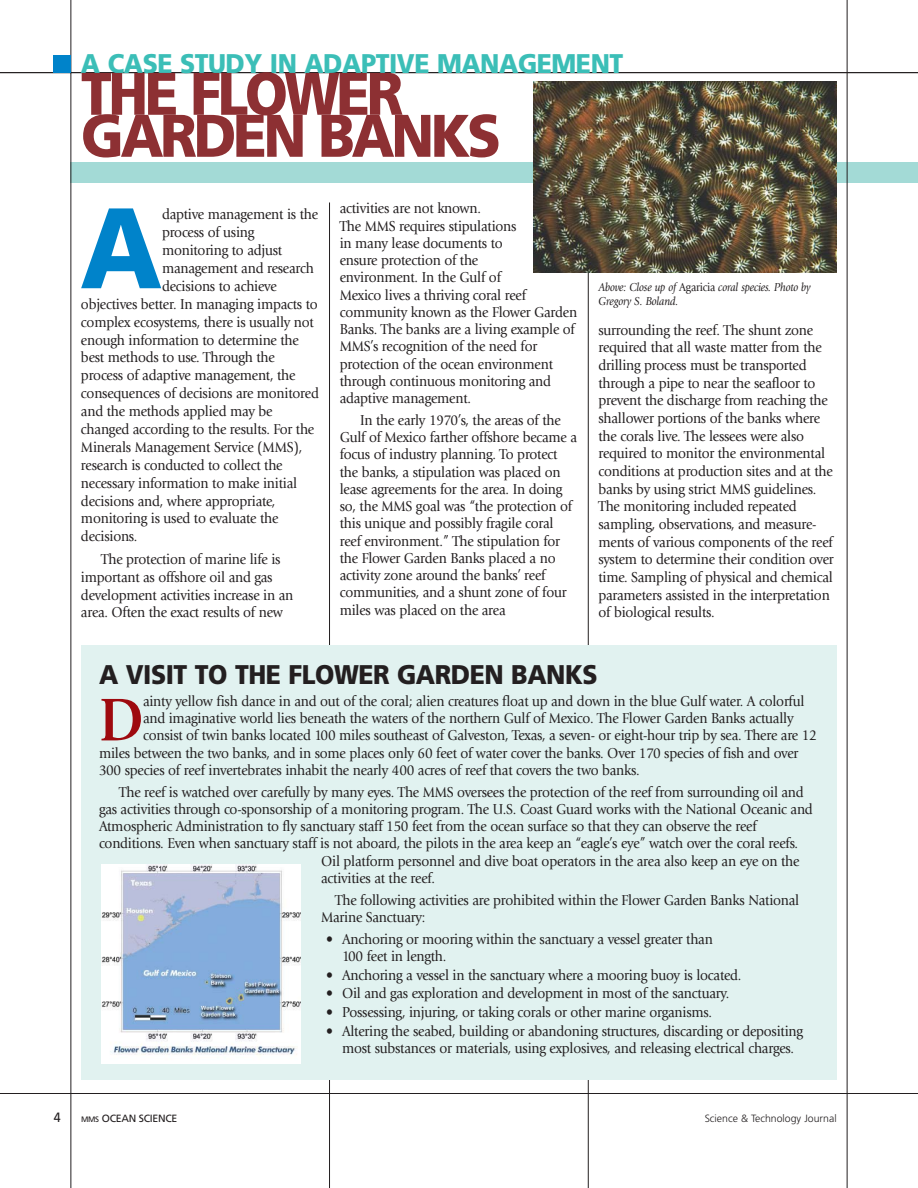
<style>
.page{position:relative;width:918px;height:1188px;background:#fff}
.page>*{position:absolute;margin:0;border:0;box-sizing:border-box;transform-origin:0 0}
.t1{font:900 114.3px "Frutiger";color:#0083ca;scale:.92 1}
.t2{font:700 62.85px "Giovanni";color:#9e0a0f;scale:.9 1}
.t3{font:900 60px "Frutiger";letter-spacing:-.06em;color:#8d3033;scale:.92 1}
.t4{font:900 27px "Frutiger";letter-spacing:-.02em;color:#3bbeb7;scale:.92 1}
.t5{font:900 27px "Frutiger";letter-spacing:-.02em;color:#231f20;scale:.92 1}
.t6{font:15px/17.2px "Giovanni";letter-spacing:-.015em;color:#231f20;scale:.92 1}
.t7{font:13.5px "Frutiger";color:#231f20;scale:.92 1}
.t8{font:italic 12px/13.5px "Giovanni";letter-spacing:-.015em;color:#231f20;scale:.91 1}
.t9{font:300 10.5px "Frutiger";color:#231f20}
.t10{font:10.5px "Frutiger";letter-spacing:-.03em;color:#231f20}
.s1{font-style:normal}
.s2{font-size:7.8px}
</style>
<div class="page">
<div style="left:71px;top:162px;width:847px;height:20px;background:#a3dad6"></div>
<hr style="left:71px;top:0;width:1px;height:1188px;background:#231f20">
<hr style="left:0;top:72px;width:918px;height:1px;background:#231f20">
<div style="left:54px;top:56px;width:17px;height:17px;background:#0083ca"></div>
<hr style="left:0;top:1093px;width:918px;height:1px;background:#231f20">
<hr style="left:847px;top:0;width:1px;height:1188px;background:#231f20">
<hr style="left:588px;top:202px;width:1px;height:986px;background:#231f20">
<hr style="left:329px;top:202px;width:1px;height:986px;background:#231f20">
<div style="left:81px;top:646px;width:756px;height:434px;background:#e1f2f0"></div>
<img style="left:101px;top:864px;width:200px;height:199px">
<img style="left:534px;top:81px;width:303px;height:191px">
<h3 class="t4" style="left:81px;top:53px;width:591px">A CASE STUDY IN ADAPTIVE MANAGEMENT</h3>
<h3 class="t3" style="left:81px;top:70px;width:352px">THE FLOWER</h3>
<h3 class="t3" style="left:81px;top:112px;width:458px">GARDEN BANKS</h3>
<h1 class="t1" style="left:80px;top:203px;width:90px">A</h1>
<p class="t6" style="left:162px;top:207px;width:171px">daptive management is the</p>
<p class="t6" style="left:162px;top:225px;width:102px">process of using</p>
<p class="t6" style="left:162px;top:243px;width:132px">monitoring to adjust</p>
<p class="t6" style="left:162px;top:261px;width:167px">management and research</p>
<p class="t6" style="left:162px;top:279px;width:126px">decisions to achieve</p>
<p class="t6" style="left:81px;top:296px;width:259px">objectives better. In managing impacts to</p>
<p class="t6" style="left:81px;top:314px;width:255px">complex ecosystems, there is usually not</p>
<p class="t6" style="left:81px;top:332px;width:238px">enough information to determine the</p>
<p class="t6" style="left:81px;top:350px;width:212px">best methods to use. Through the</p>
<p class="t6" style="left:81px;top:368px;width:235px">process of adaptive management, the</p>
<p class="t6" style="left:81px;top:386px;width:260px">consequences of decisions are monitored</p>
<p class="t6" style="left:81px;top:404px;width:210px">and the methods applied may be</p>
<p class="t6" style="left:81px;top:422px;width:255px">changed according to the results. For the</p>
<p class="t6" style="left:81px;top:440px;width:242px">Minerals Management Service (MMS),</p>
<p class="t6" style="left:81px;top:458px;width:221px">research is conducted to collect the</p>
<p class="t6" style="left:81px;top:475px;width:236px">necessary information to make initial</p>
<p class="t6" style="left:81px;top:493px;width:213px">decisions and, where appropriate,</p>
<p class="t6" style="left:81px;top:511px;width:216px">monitoring is used to evaluate the</p>
<p class="t6" style="left:81px;top:529px;width:63px">decisions.</p>
<p class="t6" style="left:81px;top:551px;width:232px;line-height:17.9px;text-indent:20px">The protection of marine life is important as offshore oil and gas development activities increase in an area. Often the exact results of new</p>
<p class="t6" style="left:340px;top:201px;width:260px">activities are not known.<br>The MMS requires stipulations<br>in many lease documents to<br>ensure protection of the<br>environment. In the Gulf of<br>Mexico lives a thriving coral reef community known as the Flower Garden<br>Banks. The banks are a living example of<br>MMS’s recognition of the need for protection of the ocean environment through continuous monitoring and adaptive management.</p>
<p class="t6" style="left:340px;top:413px;width:260px;text-indent:20px">In the early 1970’s, the areas of the Gulf of Mexico farther offshore became a focus of industry planning. To protect the banks, a stipulation was placed on lease agreements for the area. In doing so, the MMS goal was “the protection of this unique and possibly fragile coral reef environment.” The stipulation for the Flower Garden Banks placed a no activity zone around the banks’ reef communities, and a shunt zone of four miles was placed on the area</p>
<p class="t8" style="left:598px;top:282px;width:235px">Above: Close up of <span class="s1">Agaricia</span> coral species. Photo by<br>Gregory S. Boland.</p>
<p class="t6" style="left:598px;top:322px;width:257px;line-height:17.7px">surrounding the reef. The shunt zone required that all waste matter from the drilling process must be transported through a pipe to near the seafloor to prevent the discharge from reaching the shallower portions of the banks where the corals live. The lessees were also required to monitor the environmental conditions at production sites and at the banks by using strict MMS guidelines.<br>The monitoring included repeated sampling, observations, and measure&shy;ments of various components of the reef system to determine their condition over time. Sampling of physical and chemical parameters assisted in the interpretation of biological results.</p>
<h3 class="t5" style="left:99px;top:664px;width:544px">A VISIT TO THE FLOWER GARDEN BANKS</h3>
<h2 class="t2" style="left:99px;top:695px;width:52px">D</h2>
<p class="t6" style="left:143px;top:694px;width:720px">ainty yellow fish dance in and out of the coral; alien creatures float up and down in the blue Gulf water. A colorful</p>
<p class="t6" style="left:143px;top:711px;width:709px">and imaginative world lies beneath the waters of the northern Gulf of Mexico. The Flower Garden Banks actually</p>
<p class="t6" style="left:143px;top:728px;width:734px">consist of twin banks located 100 miles southeast of Galveston, Texas, a seven- or eight-hour trip by sea. There are 12</p>
<p class="t6" style="left:99px;top:745px;width:762px">miles between the two banks, and in some places only 60 feet of water cover the banks. Over 170 species of fish and over</p>
<p class="t6" style="left:99px;top:763px;width:589px">300 species of reef invertebrates inhabit the nearly 400 acres of reef that covers the two banks.</p>
<p class="t6" style="left:119px;top:784px;width:746px">The reef is watched over carefully by many eyes. The MMS oversees the protection of the reef from surrounding oil and</p>
<p class="t6" style="left:99px;top:802px;width:777px">gas activities through co-sponsorship of a monitoring program. The U.S. Coast Guard works with the National Oceanic and</p>
<p class="t6" style="left:99px;top:819px;width:716px">Atmospheric Administration to fly sanctuary staff 150 feet from the ocean surface so that they can observe the reef</p>
<p class="t6" style="left:99px;top:836px;width:761px">conditions. Even when sanctuary staff is not aboard, the pilots in the area keep an “eagle’s eye” watch over the coral reefs.</p>
<p class="t6" style="left:321px;top:853px;width:522px">Oil platform personnel and dive boat operators in the area also keep an eye on the</p>
<p class="t6" style="left:321px;top:871px;width:125px">activities at the reef.</p>
<p class="t6" style="left:321px;top:892px;width:521px;text-indent:14px">The following activities are prohibited within the Flower Garden Banks National<br>Marine Sanctuary:</p>
<p class="t6" style="left:342px;top:931px;width:405px;text-indent:-16px">• Anchoring or mooring within the sanctuary a vessel greater than<br>100 feet in length.</p>
<p class="t6" style="left:326px;top:967px;width:453px">• Anchoring a vessel in the sanctuary where a mooring buoy is located.</p>
<p class="t6" style="left:326px;top:986px;width:440px">• Oil and gas exploration and development in most of the sanctuary.</p>
<p class="t6" style="left:326px;top:1005px;width:421px">• Possessing, injuring, or taking corals or other marine organisms.</p>
<p class="t6" style="left:326px;top:1024px;width:520px;text-align:center">• Altering the seabed, building or abandoning structures, discarding or depositing most substances or materials, using explosives, and releasing electrical charges.</p>
<p class="t7" style="left:54px;top:1112px;width:9px">4</p>
<p class="t10" style="left:81px;top:1114px;width:98px"><span class="s2">MMS</span> OCEAN SCIENCE</p>
<p class="t9" style="left:705px;top:1114px;width:134px">Science &amp; Technology Journal</p>
</div>
